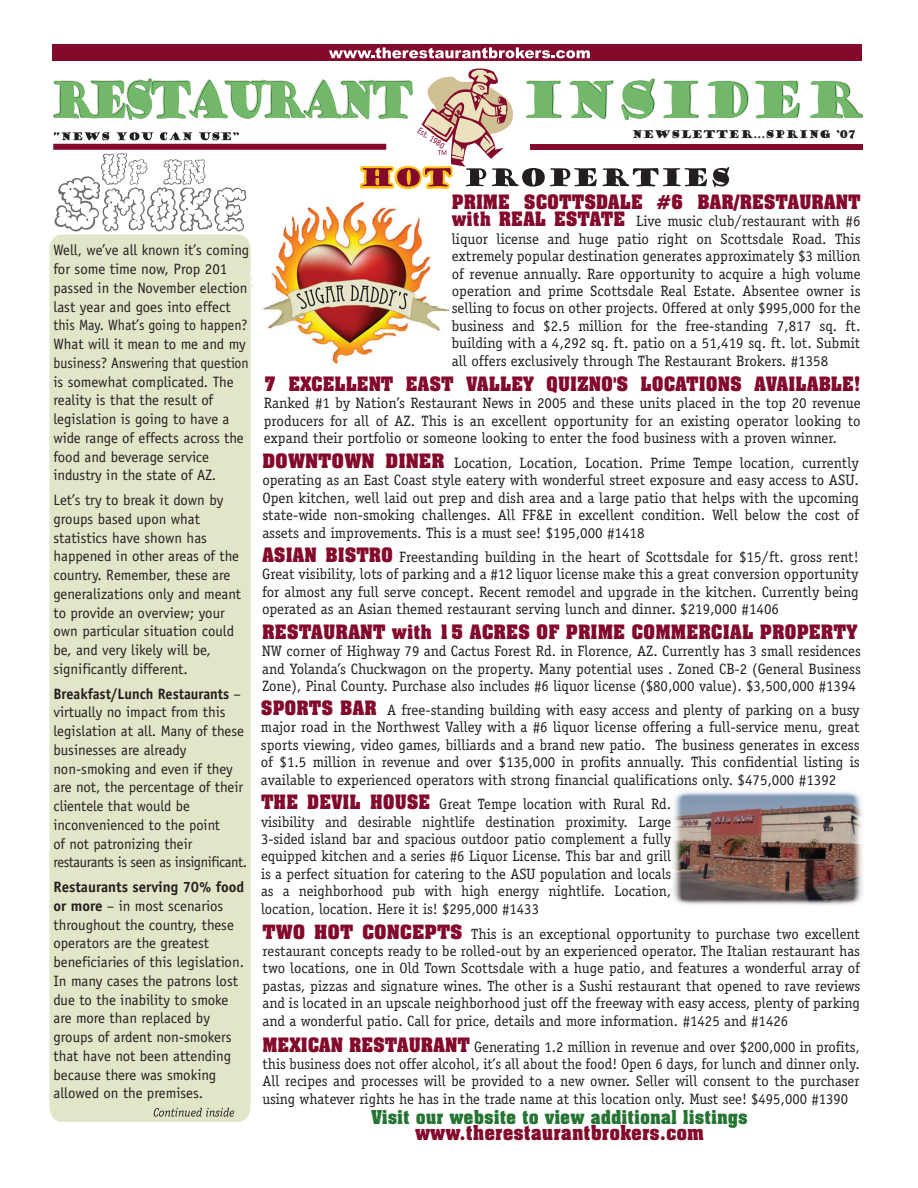
<style>
.page{position:relative;width:918px;height:1188px;background:#fff}
.page>*{position:absolute;margin:0;border:0;box-sizing:border-box;transform-origin:0 0}
.t1{font:700 20.25px "Aachen BT";color:#830a2b;scale:.93 1}
.t2{font:700 19.5px "Aachen BT";color:#830a2b;scale:.94 1}
.t3{font:700 19.5px "Aachen BT";color:#830a2b;scale:.96 1}
.t4{font:700 18.9px "Aachen BT";color:#267434;scale:.93 1}
.t5{font:15px/17.4px "Officina Serif";color:#231f20;text-align:justify}
.t6{font:15px/18.8px "Officina Sans";color:#231f20}
.t7{font:14.85px/17.4px "Officina Serif";color:#231f20;text-align:justify}
.t8{font:10.5px "Goudy Stout";color:#231f20;scale:.92 1}
.t9{font:9px "Officina Sans";color:#820123;scale:.9 1}
.s1{font-weight:700}
.s2{font-family:"Aachen BT";font-weight:700;font-size:19.5px;color:#830a2b}
.s3{font-family:"Aachen BT";font-weight:700;font-size:19.35px;color:#830a2b}
</style>
<div class="page">
<img style="left:250px;top:232px;width:200px;height:150px">
<div style="left:50px;top:234px;width:200px;height:888px;background:#e2e5c8"></div>
<svg style="left:755px;top:80px;width:45px;height:38px"></svg>
<svg style="left:810px;top:81px;width:54px;height:37px"></svg>
<div style="left:530px;top:144px;width:333px;height:6px;background:#830a2b"></div>
<div style="left:52px;top:44px;width:810px;height:17px;background:#830a2b"></div>
<svg style="left:329px;top:47px;width:261px;height:11px"></svg>
<svg style="left:154px;top:1108px;width:80px;height:9px"></svg>
<svg style="left:53px;top:68px;width:696px;height:164px"></svg>
<img style="left:672px;top:791px;width:191px;height:114px">
<p class="t9" style="left:421px;top:125px;width:36px;rotate:33deg">Est. 1980</p>
<p class="t8" style="left:632px;top:127px;width:245px">NEWSLETTER...SPRING ’07</p>
<p class="t6" style="left:53px;top:241px;width:197px">Well, we’ve all known it’s coming for some time now, Prop 201 passed in the November election last year and goes into effect this May. What’s going to happen?<br>What will it mean to me and my business? Answering that question is somewhat complicated. The reality is that the result of legislation is going to have a wide range of effects across the food and beverage service industry in the state of AZ.</p>
<p class="t6" style="left:53px;top:491px;width:189px">Let’s try to break it down by groups based upon what statistics have shown has happened in other areas of the country. Remember, these are generalizations only and meant to provide an overview; your own particular situation could be, and very likely will be, significantly different.</p>
<p class="t6" style="left:53px;top:684px;width:195px"><span class="s1">Breakfast/Lunch Restaurants</span> – virtually no impact from this legislation at all. Many of these businesses are already non-smoking and even if they are not, the percentage of their clientele that would be inconvenienced to the point<br>of not patronizing their restaurants is seen as insignificant.</p>
<p class="t6" style="left:53px;top:878px;width:192px"><span class="s1">Restaurants serving 70% food or more</span> – in most scenarios throughout the country, these operators are the greatest beneficiaries of this legislation.<br>In many cases the patrons lost due to the inability to smoke are more than replaced by groups of ardent non-smokers that have not been attending because there was smoking allowed on the premises.</p>
<p class="t2" style="left:452px;top:189px;width:436px">PRIME SCOTTSDALE #6 BAR/RESTAURANT</p>
<p class="t5" style="left:452px;top:213px;width:410px"><span class="s2">with REAL ESTATE</span> Live music club/restaurant with #6 liquor license and huge patio right on Scottsdale Road. This extremely popular destination generates approximately $3 million of revenue annually. Rare opportunity to acquire a high volume operation and prime Scottsdale Real Estate. Absentee owner is selling to focus on other projects. Offered at only $995,000 for the business and $2.5 million for the free-standing 7,817 sq. ft. building with a 4,292 sq. ft. patio on a 51,419 sq. ft. lot. Submit all offers exclusively through The Restaurant Brokers. #1358</p>
<p class="t2" style="left:264px;top:371px;width:637px">7 EXCELLENT EAST VALLEY QUIZNO'S LOCATIONS AVAILABLE!</p>
<p class="t5" style="left:264px;top:394px;width:598px">Ranked #1 by Nation’s Restaurant News in 2005 and these units placed in the top 20 revenue producers for all of AZ. This is an excellent opportunity for an existing operator looking to expand their portfolio or someone looking to enter the food business with a proven winner.</p>
<p class="t5" style="left:262px;top:454px;width:598px"><span class="s2">DOWNTOWN DINER</span> Location, Location, Location. Prime Tempe location, currently operating as an East Coast style eatery with wonderful street exposure and easy access to ASU.<br>Open kitchen, well laid out prep and dish area and a large patio that helps with the upcoming state-wide non-smoking challenges. All FF&amp;E in excellent condition. Well below the cost of assets and improvements. This is a must see! $195,000 #1418</p>
<p class="t5" style="left:262px;top:548px;width:598px"><span class="s2">ASIAN BISTRO</span> Freestanding building in the heart of Scottsdale for $15/ft. gross rent!<br>Great visibility, lots of parking and a #12 liquor license make this a great conversion opportunity for almost any full serve concept. Recent remodel and upgrade in the kitchen. Currently being operated as an Asian themed restaurant serving lunch and dinner. $219,000 #1406</p>
<p class="t3" style="left:262px;top:620px;width:621px">RESTAURANT with 15 ACRES OF PRIME COMMERCIAL PROPERTY</p>
<p class="t5" style="left:262px;top:643px;width:600px">NW corner of Highway 79 and Cactus Forest Rd. in Florence, AZ. Currently has 3 small residences and Yolanda’s Chuckwagon on the property. Many potential uses . Zoned CB-2 (General Business Zone), Pinal County. Purchase also includes #6 liquor license ($80,000 value). $3,500,000 #1394</p>
<p class="t5" style="left:261px;top:701px;width:600px"><span class="s2">SPORTS BAR</span> A free-standing building with easy access and plenty of parking on a busy major road in the Northwest Valley with a #6 liquor license offering a full-service menu, great sports viewing, video games, billiards and a brand new patio. The business generates in excess of $1.5 million in revenue and over $135,000 in profits annually. This confidential listing is available to experienced operators with strong financial qualifications only. $475,000 #1392</p>
<p class="t5" style="left:261px;top:795px;width:412px"><span class="s2">THE DEVIL HOUSE</span> Great Tempe location with Rural Rd. visibility and desirable nightlife destination proximity. Large 3-sided island bar and spacious outdoor patio complement a fully equipped kitchen and a series #6 Liquor License. This bar and grill is a perfect situation for catering to the ASU population and locals as a neighborhood pub with high energy nightlife. Location, location, location. Here it is! $295,000 #1433</p>
<p class="t7" style="left:263px;top:925px;width:599px"><span class="s3">TWO HOT CONCEPTS</span> This is an exceptional opportunity to purchase two excellent restaurant concepts ready to be rolled-out by an experienced operator. The Italian restaurant has two locations, one in Old Town Scottsdale with a huge patio, and features a wonderful array of pastas, pizzas and signature wines. The other is a Sushi restaurant that opened to rave reviews and is located in an upscale neighborhood just off the freeway with easy access, plenty of parking and a wonderful patio. Call for price, details and more information. #1425 and #1426</p>
<p class="t5" style="left:262px;top:1038px;width:599px"><span class="s2">MEXICAN RESTAURANT</span> Generating 1.2 million in revenue and over $200,000 in profits, this business does not offer alcohol, it’s all about the food! Open 6 days, for lunch and dinner only.<br>All recipes and processes will be provided to a new owner. Seller will consent to the purchaser using whatever rights he has in the trade name at this location only. Must see! $495,000 #1390</p>
<p class="t4" style="left:371px;top:1105px;width:406px">Visit our website to view additional listings</p>
<p class="t1" style="left:415px;top:1120px;width:312px">www.therestaurantbrokers.com</p>
</div>
